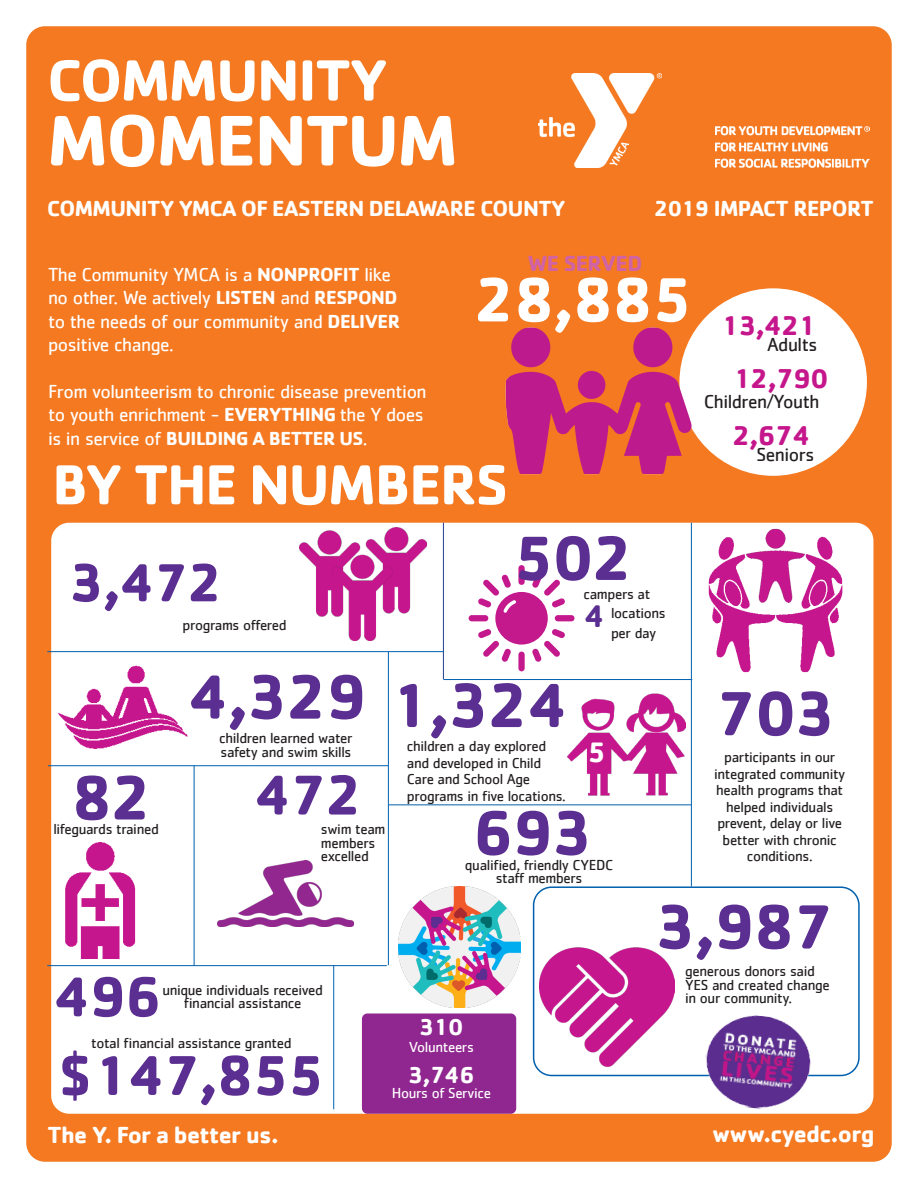
<style>
.page{position:relative;width:918px;height:1188px;background:#fff}
.page>*{position:absolute;margin:0;border:0;box-sizing:border-box;transform-origin:0 0}
.t1{font:700 74.1px "Cachet";letter-spacing:-.025em;color:#fff}
.t2{font:700 64.65px "Cachet";letter-spacing:-.025em;color:#5b2e91}
.t3{font:700 64.65px "Cachet";color:#fff}
.t4{font:700 60.3px "Cachet";letter-spacing:-.025em;color:#fff}
.t5{font:700 58.35px "Cachet";letter-spacing:-.025em;color:#fff}
.t6{font:700 58.2px "Cachet";letter-spacing:-.025em;color:#5b2e91}
.t7{font:700 55.5px "Cachet";color:#5b2e91}
.t8{font:700 32.25px "Cachet";color:#5b2e91}
.t9{font:700 28.95px "Cachet";color:#fff}
.t10{font:700 28.2px "Cachet";letter-spacing:-.025em;color:#c5168c}
.t11{font:700 24px "Cachet";letter-spacing:-.025em;color:#fff}
.t12{font:700 22.5px "Cachet";letter-spacing:-.025em;color:#fff}
.t13{font:700 22.5px "Cachet";letter-spacing:-.025em;color:#d063a5}
.t14{font:19.5px "Cachet";letter-spacing:-.025em;color:#fff}
.t15{font:700 19.5px "Cachet";letter-spacing:-.025em;color:#fff}
.t16{font:19.5px "Cachet";letter-spacing:-.025em;color:#231f20}
.t17{font:15px/16.5px "Cachet";letter-spacing:-.025em;color:#231f20;text-align:center}
.t18{font:15px "Cachet";letter-spacing:-.025em;color:#fff}
.s1{font-weight:700}
.s2{font-weight:400}
</style>
<div class="page">
<div style="left:27px;top:27px;width:864px;height:1134px;background:#f47921;border-radius:18px"></div>
<img style="left:538px;top:73px;width:124px;height:94px">
<img style="left:716px;top:126px;width:153px;height:41px">
<div style="left:51px;top:523px;width:822px;height:591px;background:#fff;border-radius:18px"></div>
<img style="left:708px;top:528px;width:135px;height:145px">
<img style="left:568px;top:693px;width:117px;height:103px">
<div style="left:518px;top:565px;width:7px;height:20px;background:#c4188d;border-radius:3px"></div>
<div style="left:518px;top:652px;width:7px;height:19px;background:#c4188d;border-radius:3px"></div>
<div style="left:469px;top:615px;width:19px;height:6px;background:#c4188d;border-radius:3px"></div>
<div style="left:555px;top:615px;width:20px;height:6px;background:#c4188d;border-radius:3px"></div>
<svg style="left:478px;top:574px;width:87px;height:88px"></svg>
<img style="left:65px;top:843px;width:71px;height:115px">
<img style="left:217px;top:860px;width:137px;height:66px">
<div style="left:533px;top:886px;width:327px;height:190px;border:2px solid #0160ae;border-radius:18px"></div>
<img style="left:539px;top:947px;width:136px;height:128px">
<div style="left:679px;top:288px;width:188px;height:188px;background:#fff;border-radius:50%"></div>
<img style="left:505px;top:327px;width:188px;height:148px">
<div style="left:362px;top:1014px;width:154px;height:100px;background:#90268f;border-radius:5px"></div>
<img style="left:399px;top:886px;width:121px;height:122px">
<img style="left:58px;top:665px;width:130px;height:84px">
<img style="left:299px;top:528px;width:127px;height:113px">
<hr style="left:691px;top:523px;width:1px;height:363px;background:#0160ae">
<hr style="left:443px;top:679px;width:249px;height:1px;background:#0160ae">
<hr style="left:443px;top:523px;width:1px;height:156px;background:#253f8e">
<hr style="left:388px;top:652px;width:1px;height:313px;background:#0160ae">
<hr style="left:48px;top:765px;width:340px;height:1px;background:#0160ae">
<hr style="left:47px;top:651px;width:397px;height:1px;background:#0160ae">
<hr style="left:47px;top:965px;width:340px;height:1px;background:#0160ae">
<hr style="left:333px;top:965px;width:1px;height:144px;background:#0160ae">
<img style="left:701px;top:1015px;width:117px;height:99px">
<hr style="left:194px;top:765px;width:1px;height:201px;background:#0160ae">
<hr style="left:389px;top:804px;width:302px;height:1px;background:#0160ae">
<p class="t4" style="left:47px;top:41px;width:342px">COMMUNITY</p>
<p class="t1" style="left:47px;top:93px;width:412px">MOMENTUM</p>
<p class="t12" style="left:47px;top:194px;width:520px">COMMUNITY YMCA OF EASTERN DELAWARE COUNTY</p>
<p class="t12" style="left:654px;top:194px;width:221px">2019 IMPACT REPORT</p>
<p class="t14" style="left:48px;top:263px;width:344px">The Community YMCA is a <span class="s1">NONPROFIT</span> like</p>
<p class="t14" style="left:48px;top:286px;width:351px">no other. We actively <span class="s1">LISTEN</span> and <span class="s1">RESPOND</span></p>
<p class="t14" style="left:48px;top:310px;width:354px">to the needs of our community and <span class="s1">DELIVER</span></p>
<p class="t14" style="left:48px;top:333px;width:127px">positive change.</p>
<p class="t14" style="left:48px;top:380px;width:380px">From volunteerism to chronic disease prevention</p>
<p class="t14" style="left:48px;top:403px;width:377px">to youth enrichment - <span class="s1">EVERYTHING</span> the Y does</p>
<p class="t15" style="left:48px;top:425px;width:321px"><span class="s2">is in service of</span> BUILDING A BETTER US<span class="s2">.</span></p>
<p class="t13" style="left:528px;top:249px;width:116px">WE SERVED</p>
<p class="t3" style="left:474px;top:258px;width:220px">28,885</p>
<p class="t5" style="left:52px;top:447px;width:458px">BY THE NUMBERS</p>
<p class="t7" style="left:69px;top:547px;width:155px">3,472</p>
<p class="t17" style="left:183px;top:616px;width:106px">programs offered</p>
<p class="t2" style="left:513px;top:516px;width:122px">502</p>
<p class="t17" style="left:583px;top:585px;width:68px">campers at</p>
<p class="t17" style="left:611px;top:605px;width:56px">locations</p>
<p class="t17" style="left:611px;top:624px;width:47px">per day</p>
<p class="t8" style="left:584px;top:596px;width:22px">4</p>
<p class="t2" style="left:188px;top:655px;width:180px">4,329</p>
<p class="t17" style="left:219px;top:730px;width:135px">children learned water</p>
<p class="t17" style="left:221px;top:743px;width:132px">safety and swim skills</p>
<p class="t2" style="left:71px;top:756px;width:82px">82</p>
<p class="t6" style="left:254px;top:757px;width:110px">472</p>
<p class="t17" style="left:321px;top:821px;width:66px">swim team</p>
<p class="t17" style="left:321px;top:834px;width:56px">members</p>
<p class="t17" style="left:321px;top:848px;width:49px">excelled</p>
<p class="t17" style="left:53px;top:821px;width:107px">lifeguards trained</p>
<p class="t2" style="left:391px;top:663px;width:179px">1,324</p>
<p class="t17" style="left:407px;top:737px;width:141px">children a day explored</p>
<p class="t17" style="left:407px;top:754px;width:136px">and developed in Child</p>
<p class="t17" style="left:407px;top:770px;width:125px">Care and School Age</p>
<p class="t17" style="left:407px;top:787px;width:160px">programs in five locations.</p>
<p class="t9" style="left:588px;top:733px;width:20px">5</p>
<p class="t2" style="left:473px;top:791px;width:122px">693</p>
<p class="t17" style="left:496px;top:870px;width:88px">staff members</p>
<p class="t17" style="left:465px;top:856px;width:150px">qualified, friendly CYEDC</p>
<p class="t10" style="left:722px;top:307px;width:96px">13,421</p>
<p class="t10" style="left:734px;top:361px;width:96px">12,790</p>
<p class="t10" style="left:732px;top:417px;width:79px">2,674</p>
<p class="t16" style="left:767px;top:333px;width:52px">Adults</p>
<p class="t16" style="left:704px;top:390px;width:117px">Children/Youth</p>
<p class="t16" style="left:756px;top:444px;width:59px">Seniors</p>
<p class="t2" style="left:716px;top:672px;width:122px">703</p>
<p class="t17" style="left:724px;top:749px;width:113px">participants in our</p>
<p class="t17" style="left:714px;top:765px;width:133px;text-align:left">integrated community health programs that</p>
<p class="t17" style="left:717px;top:798px;width:126px">helped individuals prevent, delay or live better with chronic conditions.</p>
<p class="t6" style="left:54px;top:959px;width:110px">496</p>
<p class="t17" style="left:162px;top:983px;width:162px;line-height:13.5px">unique individuals received financial assistance</p>
<p class="t17" style="left:91px;top:1034px;width:202px">total financial assistance granted</p>
<p class="t6" style="left:58px;top:1038px;width:268px">$147,855</p>
<p class="t11" style="left:47px;top:1120px;width:233px">The Y. For a better us.</p>
<p class="t11" style="left:419px;top:1012px;width:46px">310</p>
<p class="t18" style="left:409px;top:1038px;width:67px">Volunteers</p>
<p class="t11" style="left:408px;top:1060px;width:68px">3,746</p>
<p class="t18" style="left:392px;top:1084px;width:101px">Hours of Service</p>
<p class="t2" style="left:655px;top:885px;width:180px">3,987</p>
<p class="t17" style="left:685px;top:963px;width:131px">generous donors said</p>
<p class="t17" style="left:685px;top:976px;width:146px">YES and created change</p>
<p class="t17" style="left:685px;top:990px;width:108px">in our community.</p>
<p class="t11" style="left:712px;top:1118px;width:164px">www.cyedc.org</p>
</div>
